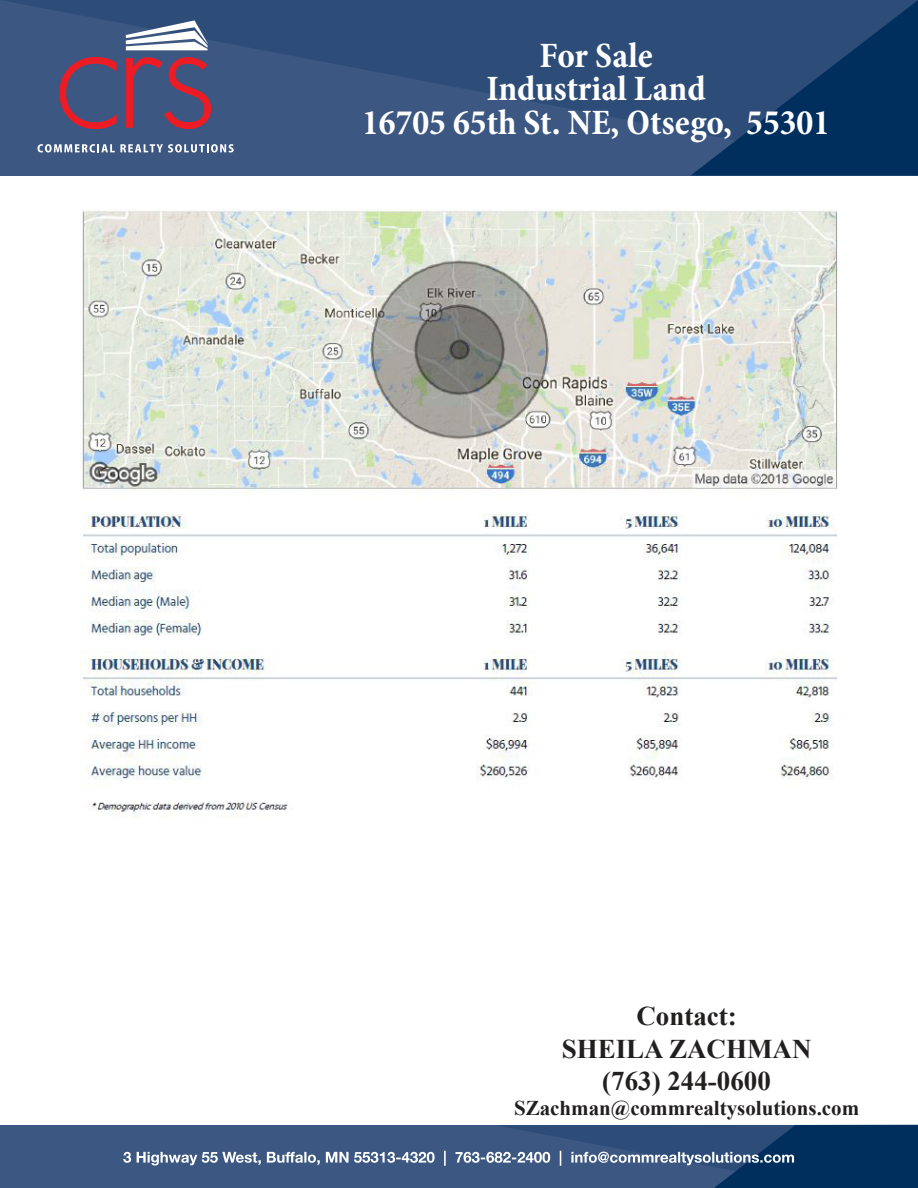
<style>
.page{position:relative;width:918px;height:1188px;background:#fff}
.page>*{position:absolute;margin:0;border:0;box-sizing:border-box;transform-origin:0 0}
.t1{font:700 condensed 36px/33.8px "Minion Pro";color:#fff;text-align:center}
.t2{font:700 27px/32.4px "Times New Roman";color:#221f1f;text-align:center}
.t3{font:700 21px "Times New Roman";color:#221f1f}
</style>
<div class="page">
<div style="left:0;top:1125px;width:918px;height:63px;background:#3c5781"></div>
<svg style="left:0;top:0;width:918px;height:175px;background:#2d4d78"></svg>
<svg style="left:126px;top:20px;width:82px;height:30px"></svg>
<svg style="left:37px;top:144px;width:197px;height:9px"></svg>
<svg style="left:59px;top:57px;width:58px;height:72px;background:#66486a"></svg>
<svg style="left:126px;top:57px;width:85px;height:72px;background:#6d4666"></svg>
<svg style="left:123px;top:1125px;width:795px;height:63px"></svg>
<img style="left:80px;top:210px;width:758px;height:608px">
<p class="t1" style="left:362px;top:41px;width:469px">For Sale<br>Industrial Land<br>16705 65th St. NE, Otsego, 55301</p>
<p class="t2" style="left:562px;top:1003px;width:251px">Contact:<br>SHEILA ZACHMAN (763) 244-0600</p>
<p class="t3" style="left:514px;top:1101px;width:347px">SZachman@commrealtysolutions.com</p>
</div>
